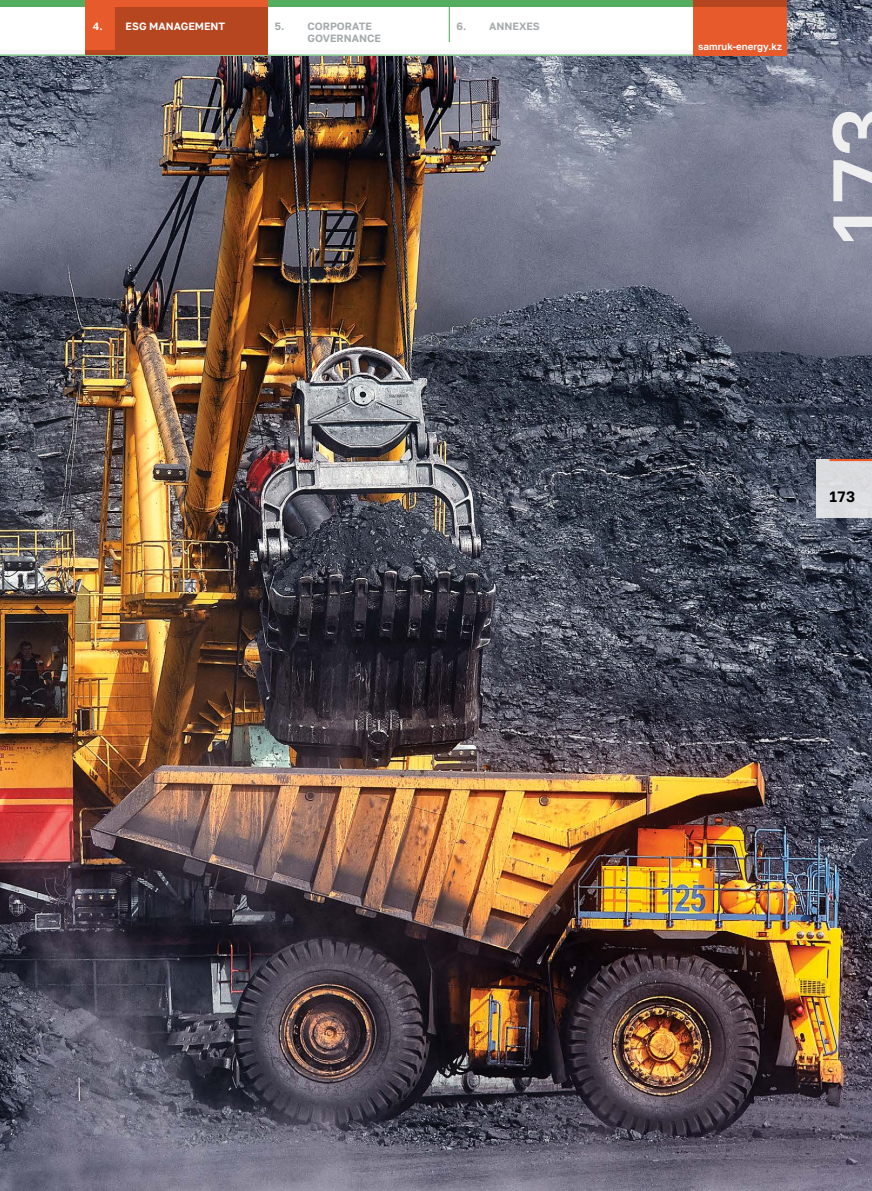
<style>
.page{position:relative;width:872px;height:1191px;background:#fff}
.page>*{position:absolute;margin:0;border:0;box-sizing:border-box;transform-origin:0 0}
.t1{font:500 85.5px "Golos Text";color:#efeff0}
.t2{font:600 15px "Golos Text";color:#000}
.t3{font:600 10.5px/12px "Golos Text";color:#a3a9aa}
.t4{font:600 10.5px "Golos Text";color:#fff}
.t5{font:600 9.75px "Golos Text";color:#fff}
</style>
<div class="page">
<img style="left:0;top:0;width:872px;height:1191px">
<div style="left:0;top:0;width:787px;height:56px;background:#fff"></div>
<div style="left:0;top:0;width:693px;height:6px;background:#54ac5f"></div>
<svg style="left:0;top:50px;width:724px;height:7px"></svg>
<hr style="left:0;top:55px;width:723px;height:1px;background:#54ac5f">
<div style="left:816px;top:459px;width:56px;height:58px;background:#dcdddf"></div>
<hr style="left:829px;top:459px;width:43px;height:2px;background:#e65a2c">
<hr style="left:449px;top:0;width:1px;height:42px;background:#54ac5f">
<div style="left:693px;top:0;width:94px;height:56px;background:#e65a2c"></div>
<div style="left:693px;top:0;width:94px;height:6px;background:#b5461f"></div>
<div style="left:85px;top:0;width:183px;height:55px;background:#b5461f"></div>
<div style="left:85px;top:0;width:183px;height:6px;background:#e65a2c"></div>
<div style="left:85px;top:0;width:30px;height:49px;background:#e65a2c"></div>
<p class="t4" style="left:93px;top:20px;width:134px">4. ESG MANAGEMENT</p>
<p class="t3" style="left:275px;top:20px;width:11px">5.</p>
<p class="t3" style="left:456px;top:20px;width:85px">6. ANNEXES</p>
<p class="t3" style="left:307px;top:20px;width:75px">CORPORATE<br>GOVERNANCE</p>
<p class="t5" style="left:698px;top:41px;width:85px">SAMRUK-ENERGY.KZ</p>
<h1 class="t1" style="left:811px;top:245px;width:140px;rotate:-90deg">173</h1>
<h2 class="t2" style="left:829px;top:487px;width:27px">173</h2>
</div>
